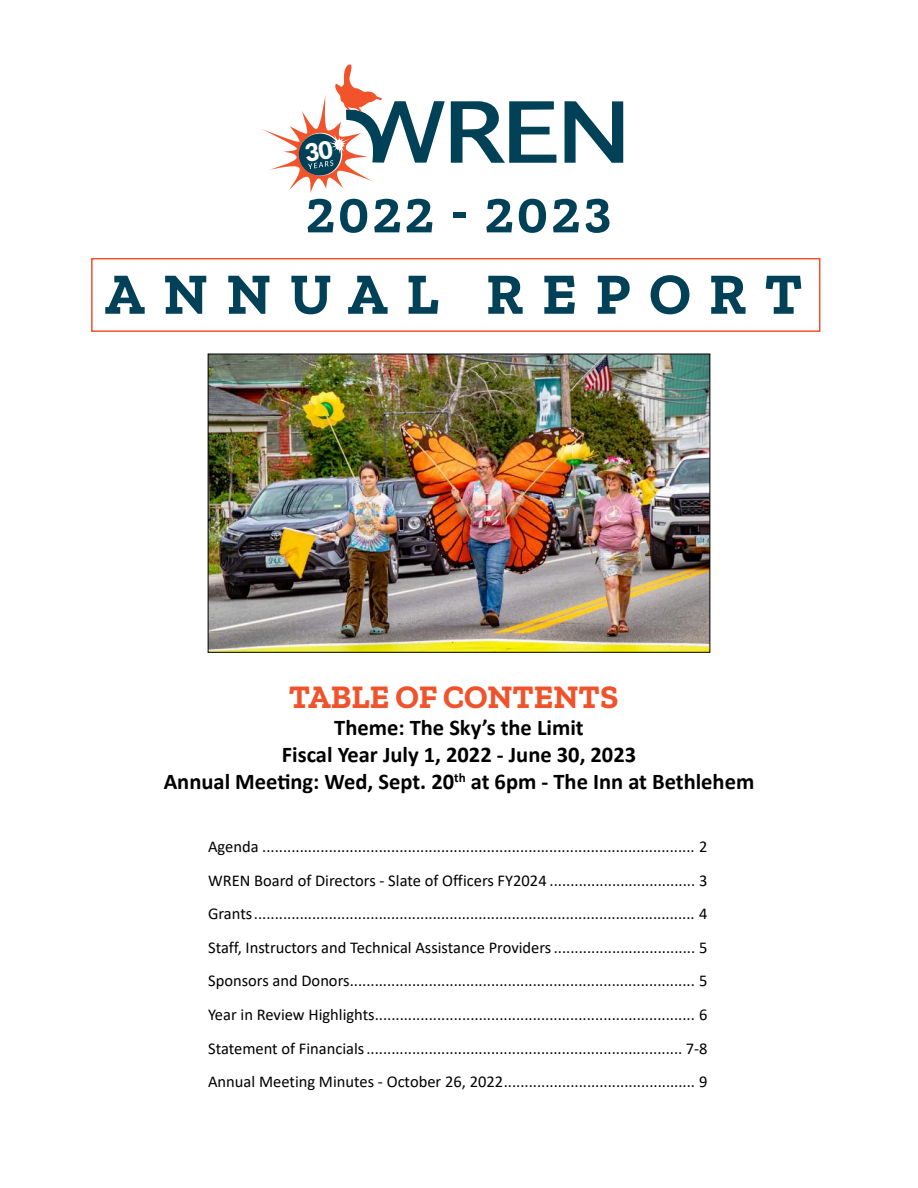
<style>
.page{position:relative;width:918px;height:1188px;background:#fff}
.page>*{position:absolute;margin:0;border:0;box-sizing:border-box;transform-origin:0 0}
.t1{font:700 58.5px "Zilla Slab";letter-spacing:.32em;color:#004158}
.t2{font:700 51px "Zilla Slab";color:#004158}
.t3{font:700 33px "Zilla Slab";color:#f0532b}
.t4{font:700 22.5px/27px "Calibri";color:#000;text-align:center}
.t5{font:16.5px/33.6px "Calibri";color:#000;text-align:justify}
</style>
<div class="page">
<div style="left:91px;top:258px;width:729px;height:74px;border:2px solid #f0532b"></div>
<img style="left:210px;top:356px;width:498px;height:295px">
<div style="left:208px;top:354px;width:502px;height:299px;border:1px solid #000"></div>
<svg style="left:565px;top:101px;width:58px;height:62px"></svg>
<svg style="left:451px;top:101px;width:105px;height:62px"></svg>
<svg style="left:262px;top:65px;width:183px;height:128px"></svg>
<h2 class="t2" style="left:306px;top:195px;width:306px">2022 - 2023</h2>
<h1 class="t1" style="left:105px;top:271px;width:700px">ANNUAL REPORT</h1>
<h3 class="t3" style="left:289px;top:684px;width:331px">TABLE OF CONTENTS</h3>
<h3 class="t4" style="left:164px;top:715px;width:592px">Theme: The Sky’s the Limit<br>Fiscal Year July 1, 2022 - June 30, 2023<br>Annual Mee琀椀ng: Wed, Sept. 20<sup>th</sup> at 6pm - The Inn at Bethlehem</h3>
<p class="t5" style="left:208px;top:831px;width:501px">Agenda ........................................................................................................ 2<br>WREN Board of Directors - Slate of Officers FY2024 ................................... 3<br>Grants .......................................................................................................... 4<br>Staff, Instructors and Technical Assistance Providers .................................. 5<br>Sponsors and Donors ................................................................................... 5<br>Year in Review Highlights............................................................................. 6<br>Statement of Financials ............................................................................ 7-8<br>Annual Meeting Minutes - October 26, 2022 .............................................. 9</p>
</div>
